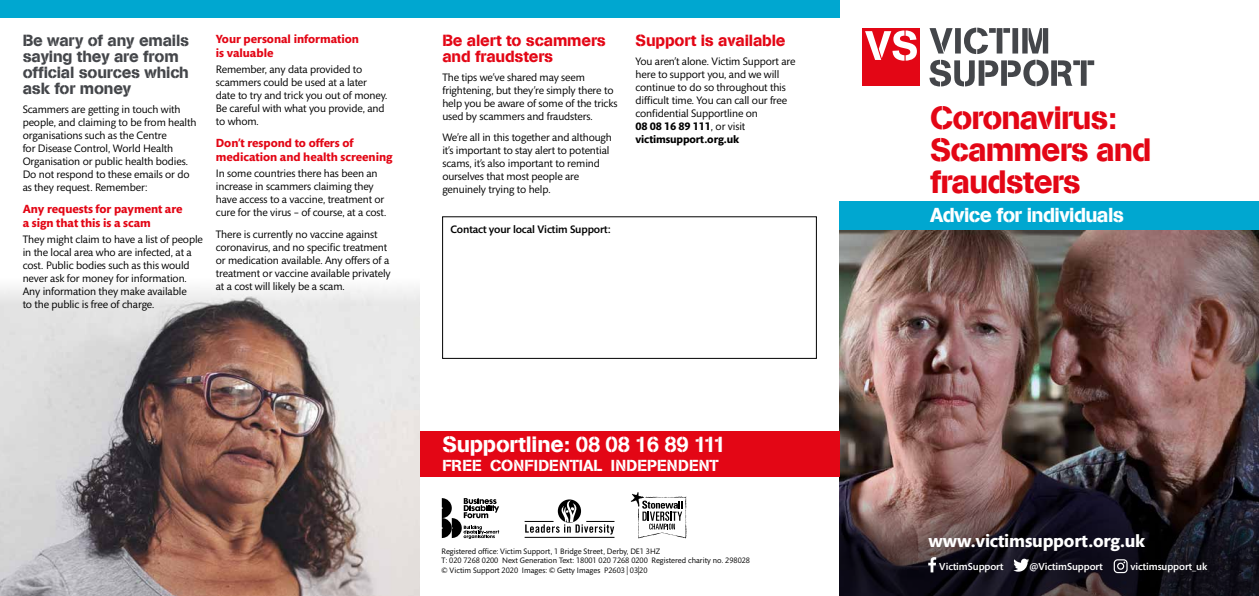
<style>
.page{position:relative;width:1259px;height:596px;background:#fff}
.page>*{position:absolute;margin:0;border:0;box-sizing:border-box;transform-origin:0 0}
.t1{font:32px/32px "AG Book Pro Stencil";letter-spacing:-.03em;color:#e30615}
.t2{font:22px "AG Book Pro Stencil";letter-spacing:-.01em;color:#fff}
.t3{font:20px "AG Book Pro Stencil";letter-spacing:-.03em;color:#fff}
.t4{font:700 18px "Mundo Sans";letter-spacing:-.01em;color:#fff}
.t5{font:16px/16px "AG Book Pro Stencil";letter-spacing:-.01em;color:#44464a}
.t6{font:16px/16px "AG Book Pro Stencil";letter-spacing:-.01em;color:#e30615}
.t7{font:15.8px "AG Book Pro Stencil";color:#fff}
.t8{font:700 12px/14px "Mundo Sans";color:#e30615}
.t9{font:11px/13px "Mundo Sans";letter-spacing:-.01em;color:#000}
.t10{font:500 11px "Mundo Sans Std";letter-spacing:-.01em;color:#000}
.t11{font:500 10.3px "Mundo Sans Std";letter-spacing:-.005em;color:#fff}
.t12{font:8px/9.5px "Mundo Sans";color:#000}
.s1{font-weight:700}
</style>
<div class="page">
<img style="left:0;top:310px;width:420px;height:285px">
<img style="left:839px;top:230px;width:420px;height:226px">
<div style="left:862px;top:28px;width:57px;height:58px;background:#e30615"></div>
<svg style="left:865px;top:30px;width:52px;height:31px"></svg>
<svg style="left:929px;top:28px;width:119px;height:26px"></svg>
<svg style="left:929px;top:60px;width:165px;height:26px"></svg>
<div style="left:839px;top:201px;width:420px;height:29px;background:#00a7d0"></div>
<svg style="left:631px;top:492px;width:55px;height:46px"></svg>
<svg style="left:442px;top:498px;width:57px;height:40px"></svg>
<svg style="left:524px;top:500px;width:90px;height:34px"></svg>
<hr style="left:524px;top:536px;width:90px;height:1px;background:#000">
<div style="left:420px;top:430px;width:419px;height:46px;background:#e30615"></div>
<svg style="left:839px;top:456px;width:420px;height:139px;background:#372b30"></svg>
<div style="left:0;top:0;width:839px;height:17px;background:#00a7d0"></div>
<svg style="left:1113px;top:559px;width:14px;height:13px"></svg>
<svg style="left:1013px;top:558px;width:16px;height:13px"></svg>
<svg style="left:928px;top:556px;width:8px;height:16px"></svg>
<p class="t5" style="left:23px;top:32px;width:168px">Be wary of any emails saying they are from official sources which ask for money</p>
<p class="t9" style="left:23px;top:103px;width:175px">Scammers are getting in touch with people, and claiming to be from health organisations such as the Centre<br>for Disease Control, World Health Organisation or public health bodies.<br>Do not respond to these emails or do as they request. Remember:</p>
<p class="t8" style="left:23px;top:202px;width:161px">Any requests for payment are a sign that this is a scam</p>
<p class="t9" style="left:23px;top:233px;width:182px">They might claim to have a list of people in the local area who are infected, at a cost. Public bodies such as this would never ask for money for information.<br>Any information they make available<br>to the public is free of charge.</p>
<p class="t8" style="left:216px;top:32px;width:145px">Your personal information is valuable</p>
<p class="t9" style="left:216px;top:63px;width:173px">Remember, any data provided to scammers could be used at a later date to try and trick you out of money.<br>Be careful with what you provide, and to whom.</p>
<p class="t8" style="left:216px;top:136px;width:178px">Don’t respond to offers of medication and health screening</p>
<p class="t9" style="left:216px;top:167px;width:172px">In some countries there has been an increase in scammers claiming they have access to a vaccine, treatment or cure for the virus – of course, at a cost.</p>
<p class="t9" style="left:216px;top:228px;width:176px">There is currently no vaccine against coronavirus, and no specific treatment or medication available. Any offers of a treatment or vaccine available privately at a cost will likely be a scam.</p>
<p class="t6" style="left:442px;top:32px;width:165px">Be alert to scammers and fraudsters</p>
<p class="t9" style="left:442px;top:71px;width:177px">The tips we’ve shared may seem frightening, but they’re simply there to help you be aware of some of the tricks used by scammers and fraudsters.</p>
<p class="t9" style="left:442px;top:131px;width:171px">We’re all in this together and although it’s important to stay alert to potential scams, it’s also important to remind ourselves that most people are genuinely trying to help.</p>
<p class="t10" style="left:450px;top:223px;width:161px">Contact your local Victim Support:</p>
<p class="t6" style="left:635px;top:32px;width:152px">Support is available</p>
<p class="t9" style="left:635px;top:55px;width:162px">You aren’t alone. Victim Support are here to support you, and we will continue to do so throughout this difficult time. You can call our free confidential Supportline on<br><span class="s1">08 08 16 89 111</span>, or visit <span class="s1">victimsupport.org.uk</span></p>
<p class="t2" style="left:442px;top:429px;width:285px">Supportline: 08 08 16 89 111</p>
<p class="t7" style="left:442px;top:454px;width:278px">FREE CONFIDENTIAL INDEPENDENT</p>
<p class="t12" style="left:441px;top:546px;width:310px">Registered office: Victim Support, 1 Bridge Street, Derby, DE1 3HZ<br>T: 020 7268 0200 Next Generation Text: 18001 020 7268 0200 Registered charity no. 298028 © Victim Support 2020 Images: © Getty Images P2603 | 03|20</p>
<p class="t1" style="left:930px;top:102px;width:223px">Coronavirus:<br>Scammers and fraudsters</p>
<p class="t3" style="left:930px;top:202px;width:195px">Advice for individuals</p>
<p class="t4" style="left:928px;top:530px;width:218px">www.victimsupport.org.uk</p>
<p class="t11" style="left:939px;top:560px;width:66px">VictimSupport</p>
<p class="t11" style="left:1029px;top:560px;width:75px">@VictimSupport</p>
<p class="t11" style="left:1130px;top:560px;width:78px">victimsupport_uk</p>
</div>
